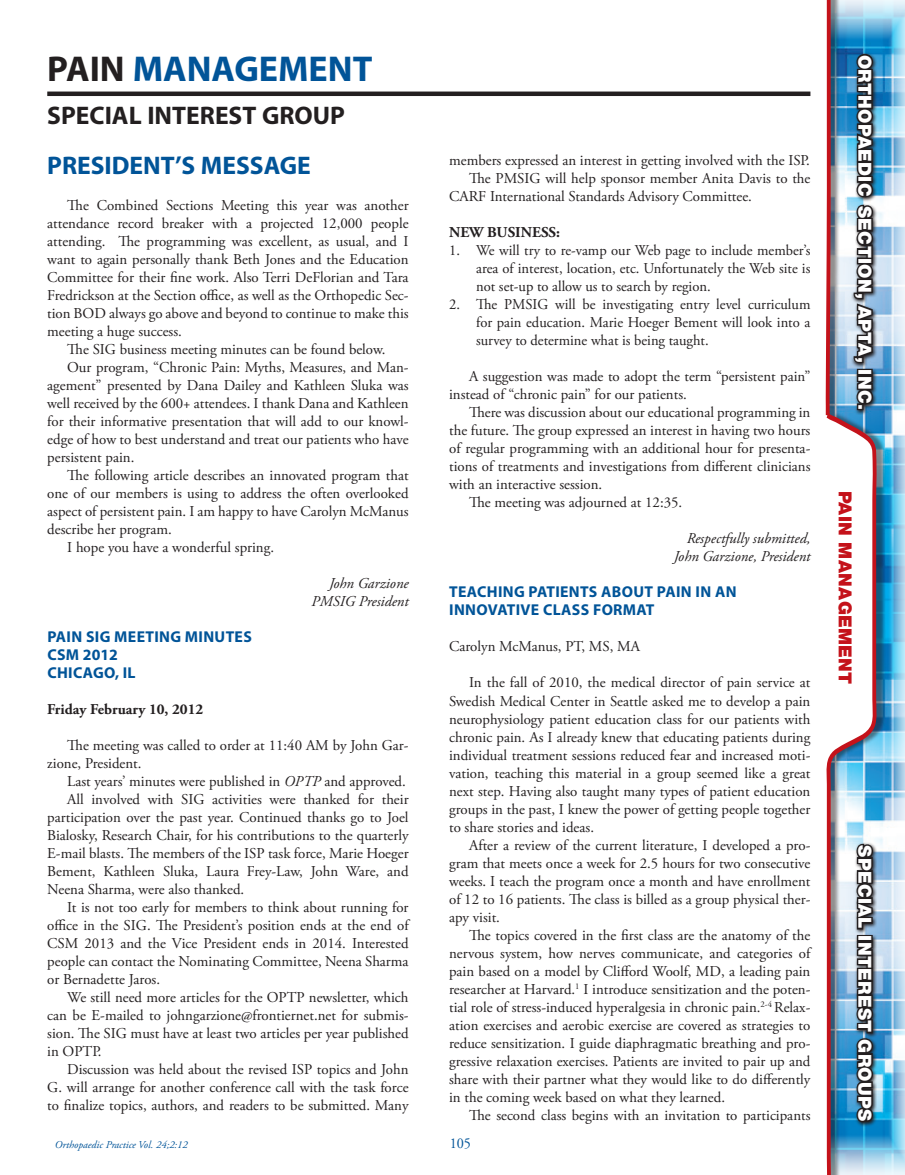
<style>
.page{position:relative;width:905px;height:1175px;background:#fff}
.page>*{position:absolute;margin:0;border:0;box-sizing:border-box;transform-origin:0 0}
.SIG_Header{font:700 36px "Myriad Pro";color:#015498}
.SIG_SubHead_1{font:700 25.5px "Myriad Pro";color:#231f20}
.SIG_SubHead_1-2{font:700 25.5px "Myriad Pro";color:#015498}
.t1{font:900 18px "Helvetica Neue LT Pro";letter-spacing:.02em;color:#fff}
.t2{font:18px "Helvetica Neue LT Pro";color:#fff}
.t3{font:900 18px "Helvetica Neue LT Pro";letter-spacing:.02em;color:#c4121a}
.SIG_Subhead_2{font:700 15.75px/18px "Myriad Pro";letter-spacing:.02em;color:#015498}
.BodyCopy{font:15px/18px "Adobe Garamond Pro";color:#231f20;text-align:justify}
.References_2digit{font:15px/18px "Adobe Garamond Pro";color:#231f20;text-align:justify}
.BodyCopy-2{font:italic 15px "Adobe Garamond Pro";color:#231f20}
.SIG_Subhead_3{font:700 15px "Adobe Garamond Pro";color:#231f20}
.t4{font:15px "Adobe Garamond Pro";color:#015498;scale:.95 1}
.t5{font:italic 10.5px "Adobe Garamond Pro";color:#015498}
.s1{color:#231f20}
.s2{font-style:italic}
</style>
<div class="page">
<img style="left:886px;top:0;width:18px;height:1174px">
<div style="left:821px;top:0;width:65px;height:1174px;background:#231f20;opacity:.5"></div>
<img style="left:821px;top:0;width:55px;height:1174px">
<img style="left:850px;top:51px;width:27px;height:363px">
<img style="left:852px;top:52px;width:22px;height:312px">
<div style="left:856px;top:369px;width:16px;height:7px;border:3px solid #231f20"></div>
<svg style="left:855px;top:374px;width:19px;height:32px"></svg>
<div style="left:856px;top:403px;width:7px;height:7px;border:3px solid #231f20"></div>
<svg style="left:854px;top:841px;width:23px;height:285px"></svg>
<svg style="left:854px;top:842px;width:20px;height:89px;background:#4f5053"></svg>
<div style="left:856px;top:935px;width:16px;height:7px;border:3px solid #231f20"></div>
<svg style="left:855px;top:939px;width:19px;height:184px;background:#303841"></svg>
<hr style="left:47px;top:92px;width:763px;height:4px;background:#231f20">
<p class="SIG_Header" style="left:47px;top:45px;width:327px"><span class="s1">PAIN</span> MANAGEMENT</p>
<p class="SIG_SubHead_1" style="left:47px;top:99px;width:299px">SPECIAL INTEREST GROUP</p>
<p class="SIG_SubHead_1-2" style="left:47px;top:148px;width:265px">PRESIDENT’S MESSAGE</p>
<p class="BodyCopy" style="left:47px;top:196px;width:363px;text-indent:20px">The Combined Sections Meeting this year was another attendance record breaker with a projected 12,000 people attending. The programming was excellent, as usual, and I want to again personally thank Beth Jones and the Education Committee for their fine work. Also Terri DeFlorian and Tara Fredrickson at the Section office, as well as the Orthopedic Sec&shy;tion BOD always go above and beyond to continue to make this meeting a huge success.</p>
<p class="BodyCopy" style="left:67px;top:340px;width:319px">The SIG business meeting minutes can be found below.</p>
<p class="BodyCopy" style="left:47px;top:358px;width:363px;text-indent:20px">Our program, “Chronic Pain: Myths, Measures, and Man&shy;agement” presented by Dana Dailey and Kathleen Sluka was well received by the 600+ attendees. I thank Dana and Kathleen for their informative presentation that will add to our knowl&shy;edge of how to best understand and treat our patients who have persistent pain.</p>
<p class="BodyCopy" style="left:47px;top:466px;width:363px;text-indent:20px">The following article describes an innovated program that one of our members is using to address the often overlooked aspect of persistent pain. I am happy to have Carolyn McManus describe her program.</p>
<p class="BodyCopy" style="left:67px;top:538px;width:208px">I hope you have a wonderful spring.</p>
<p class="BodyCopy-2" style="left:329px;top:574px;width:81px">John Garzione</p>
<p class="BodyCopy-2" style="left:311px;top:592px;width:98px">PMSIG President</p>
<p class="SIG_Subhead_2" style="left:47px;top:627px;width:206px">PAIN SIG MEETING MINUTES</p>
<p class="SIG_Subhead_2" style="left:47px;top:645px;width:72px">CSM 2012</p>
<p class="SIG_Subhead_2" style="left:47px;top:663px;width:90px">CHICAGO, IL</p>
<p class="SIG_Subhead_3" style="left:47px;top:700px;width:157px">Friday February 10, 2012</p>
<p class="BodyCopy" style="left:47px;top:736px;width:363px;text-indent:20px">The meeting was called to order at 11:40 AM by John Gar&shy;zione, President.</p>
<p class="BodyCopy" style="left:67px;top:772px;width:340px">Last years’ minutes were published in <span class="s2">OPTP</span> and approved.</p>
<p class="BodyCopy" style="left:47px;top:790px;width:363px;text-indent:20px">All involved with SIG activities were thanked for their participation over the past year. Continued thanks go to Joel Bialosky, Research Chair, for his contributions to the quarterly E-mail blasts. The members of the ISP task force, Marie Hoeger Bement, Kathleen Sluka, Laura Frey-Law, John Ware, and Neena Sharma, were also thanked.</p>
<p class="BodyCopy" style="left:47px;top:898px;width:363px;text-indent:20px">It is not too early for members to think about running for office in the SIG. The President’s position ends at the end of CSM 2013 and the Vice President ends in 2014. Interested people can contact the Nominating Committee, Neena Sharma or Bernadette Jaros.</p>
<p class="BodyCopy" style="left:47px;top:988px;width:363px;text-indent:20px">We still need more articles for the OPTP newsletter, which can be E-mailed to johngarzione@frontiernet.net for submis&shy;sion. The SIG must have at least two articles per year published in OPTP.</p>
<p class="BodyCopy" style="left:47px;top:1060px;width:363px;text-indent:20px">Discussion was held about the revised ISP topics and John G. will arrange for another conference call with the task force to finalize topics, authors, and readers to be submitted. Many</p>
<p class="BodyCopy" style="left:449px;top:152px;width:362px">members expressed an interest in getting involved with the ISP.</p>
<p class="BodyCopy" style="left:449px;top:170px;width:363px;text-indent:20px">The PMSIG will help sponsor member Anita Davis to the<br>CARF International Standards Advisory Committee.</p>
<p class="SIG_Subhead_3" style="left:449px;top:224px;width:112px">NEW BUSINESS:</p>
<p class="References_2digit" style="left:476px;top:242px;width:336px;text-indent:-27px">1. We will try to re-vamp our Web page to include member’s area of interest, location, etc. Unfortunately the Web site is not set-up to allow us to search by region.</p>
<p class="References_2digit" style="left:476px;top:296px;width:336px;text-indent:-27px">2. The PMSIG will be investigating entry level curriculum for pain education. Marie Hoeger Bement will look into a survey to determine what is being taught.</p>
<p class="BodyCopy" style="left:449px;top:368px;width:363px;text-indent:20px">A suggestion was made to adopt the term “persistent pain” instead of “chronic pain” for our patients.</p>
<p class="BodyCopy" style="left:449px;top:404px;width:363px;text-indent:20px">There was discussion about our educational programming in the future. The group expressed an interest in having two hours of regular programming with an additional hour for presenta&shy;tions of treatments and investigations from different clinicians with an interactive session.</p>
<p class="BodyCopy" style="left:469px;top:494px;width:215px">The meeting was adjourned at 12:35.</p>
<p class="BodyCopy-2" style="left:686px;top:529px;width:125px">Respectfully submitted,</p>
<p class="BodyCopy-2" style="left:673px;top:547px;width:138px">John Garzione, President</p>
<p class="SIG_Subhead_2" style="left:449px;top:582px;width:289px">TEACHING PATIENTS ABOUT PAIN IN AN<br>INNOVATIVE CLASS FORMAT</p>
<p class="BodyCopy" style="left:449px;top:638px;width:192px">Carolyn McManus, PT, MS, MA</p>
<p class="BodyCopy" style="left:449px;top:674px;width:363px;text-indent:20px">In the fall of 2010, the medical director of pain service at Swedish Medical Center in Seattle asked me to develop a pain neurophysiology patient education class for our patients with chronic pain. As I already knew that educating patients during individual treatment sessions reduced fear and increased moti&shy;vation, teaching this material in a group seemed like a great next step. Having also taught many types of patient education groups in the past, I knew the power of getting people together to share stories and ideas.</p>
<p class="BodyCopy" style="left:449px;top:836px;width:363px;text-indent:20px">After a review of the current literature, I developed a pro&shy;gram that meets once a week for 2.5 hours for two consecutive weeks. I teach the program once a month and have enrollment of 12 to 16 patients. The class is billed as a group physical ther&shy;apy visit.</p>
<p class="BodyCopy" style="left:449px;top:926px;width:363px;text-indent:20px">The topics covered in the first class are the anatomy of the nervous system, how nerves communicate, and categories of pain based on a model by Clifford Woolf, MD, a leading pain researcher at Harvard.<sup>1</sup> I introduce sensitization and the poten&shy;tial role of stress-induced hyperalgesia in chronic pain.<sup>2-4</sup> Relax&shy;ation exercises and aerobic exercise are covered as strategies to reduce sensitization. I guide diaphragmatic breathing and pro&shy;gressive relaxation exercises. Patients are invited to pair up and share with their partner what they would like to do differently in the coming week based on what they learned.</p>
<p class="BodyCopy" style="left:469px;top:1106px;width:343px">The second class begins with an invitation to participants</p>
<p class="t5" style="left:55px;top:1138px;width:134px">Orthopaedic Practice Vol. 24;2:12</p>
<p class="t4" style="left:449px;top:1134px;width:24px">105</p>
<p class="t1" style="left:875px;top:55px;width:356px;rotate:90deg">ORTHOPAEDIC SECTION, APTA, INC.</p>
<p class="t3" style="left:856px;top:490px;width:195px;rotate:90deg">PAIN MANAGEMENT</p>
<p class="t2" style="left:876px;top:813px;width:210px;rotate:90deg">OCCUPAT ONAL H ALTH</p>
<p class="t1" style="left:875px;top:845px;width:277px;rotate:90deg">SPECIAL INTEREST GROUPS</p>
</div>
